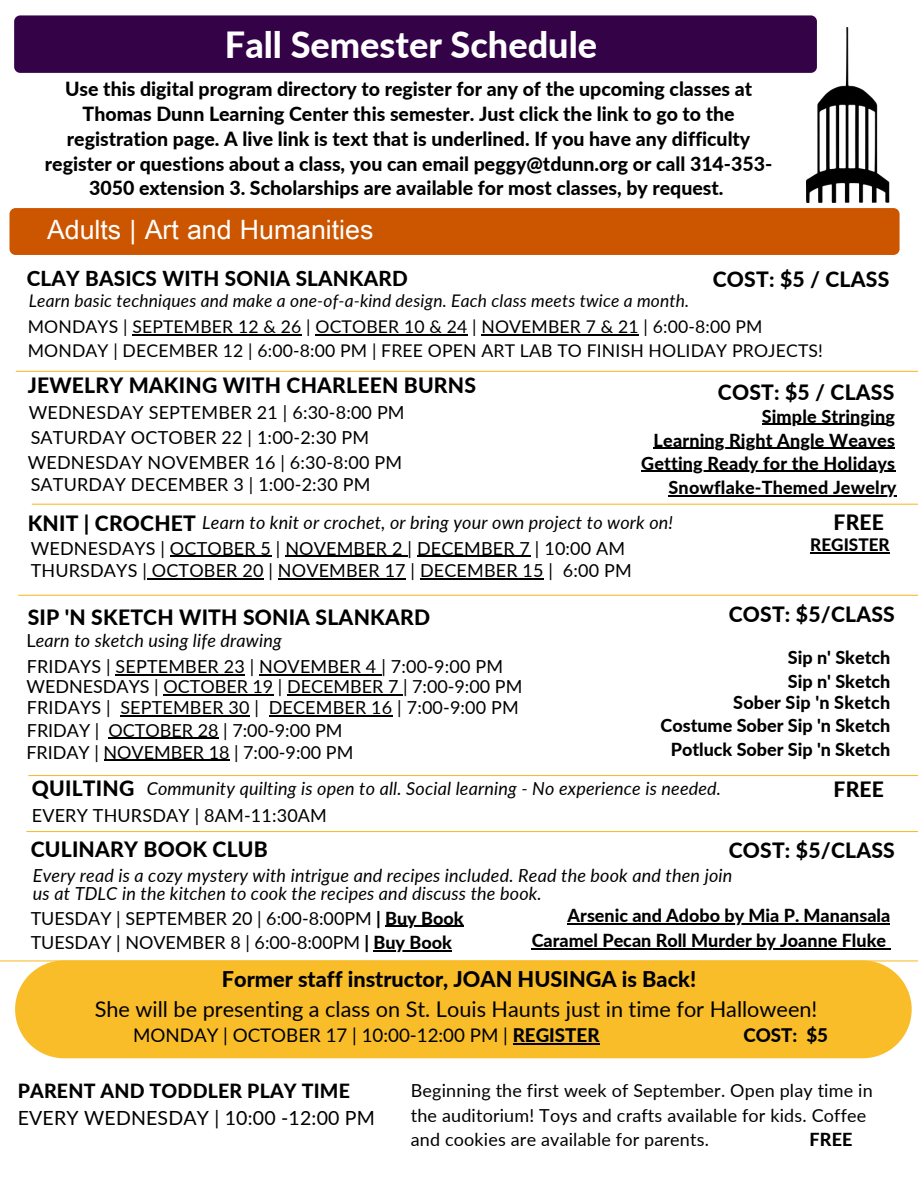
<style>
.page{position:relative;width:918px;height:1188px;background:#fff}
.page>*{position:absolute;margin:0;border:0;box-sizing:border-box;transform-origin:0 0}
.t1{font:800 36px "Lato";color:#fff}
.t2{font:26.7px "Ayar Takhu";color:#fff}
.t3{font:21.75px "Lato";color:#000}
.t4{font:800 21.75px "Lato";color:#000}
.t5{font:800 21.15px "Lato";letter-spacing:.01em;color:#000}
.t6{font:800 20.7px "Lato";letter-spacing:.01em;color:#000}
.t7{font:800 19.5px/24.8px "Lato";color:#000;text-align:center}
.t8{font:19.5px "Lato";letter-spacing:.01em;color:#000}
.t9{font:18.75px "Lato";color:#000}
.t10{font:800 18.75px "Lato";color:#000}
.t11{font:18px/24.8px "Lato";letter-spacing:.01em;color:#000}
.t12{font:italic 18px/25.7px "Lato";letter-spacing:.01em;color:#000}
.t13{font:800 18px/23.5px "Lato";color:#000;text-align:right}
.t14{font:17.55px/23.7px "Lato";letter-spacing:.01em;color:#000}
.t15{font:italic 17.4px "Lato";letter-spacing:.01em;color:#000}
.t16{font:800 17.1px "Lato";color:#000}
.s1{font-weight:800;font-style:normal;font-size:21.15px}
.s2{font-style:normal}
.s3{font-weight:800}
</style>
<div class="page">
<hr style="left:0;top:960px;width:918px;height:2px;background:#f8bd29">
<div style="left:14px;top:15px;width:803px;height:58px;background:#340347;border-radius:6px"></div>
<hr style="left:32px;top:504px;width:886px;height:1px;background:#f8bd29">
<hr style="left:18px;top:595px;width:900px;height:1px;background:#f8bd29">
<hr style="left:26px;top:831px;width:892px;height:1px;background:#f8bd29">
<div style="left:9px;top:208px;width:891px;height:47px;background:#c50;border-radius:6px"></div>
<hr style="left:16px;top:371px;width:902px;height:1px;background:#f8bd29">
<hr style="left:28px;top:775px;width:890px;height:1px;background:#f8bd29">
<div style="left:15px;top:960px;width:897px;height:98px;background:#f8bd29"></div>
<img style="left:806px;top:28px;width:84px;height:174px">
<hr style="left:132px;top:334px;width:170px;height:1px;background:#000">
<hr style="left:315px;top:334px;width:153px;height:1px;background:#000">
<hr style="left:481px;top:334px;width:158px;height:1px;background:#000">
<hr style="left:762px;top:424px;width:124px;height:1px;background:#000">
<hr style="left:654px;top:448px;width:241px;height:1px;background:#000">
<hr style="left:641px;top:471px;width:254px;height:1px;background:#000">
<hr style="left:669px;top:496px;width:228px;height:1px;background:#000">
<hr style="left:116px;top:674px;width:129px;height:2px;background:#000">
<hr style="left:259px;top:674px;width:122px;height:2px;background:#000">
<hr style="left:120px;top:715px;width:130px;height:2px;background:#000">
<hr style="left:269px;top:715px;width:123px;height:2px;background:#000">
<hr style="left:170px;top:556px;width:101px;height:1px;background:#000">
<hr style="left:285px;top:556px;width:123px;height:1px;background:#000">
<hr style="left:417px;top:556px;width:113px;height:1px;background:#000">
<hr style="left:147px;top:578px;width:117px;height:1px;background:#000">
<hr style="left:278px;top:578px;width:128px;height:1px;background:#000">
<hr style="left:420px;top:578px;width:124px;height:1px;background:#000">
<hr style="left:385px;top:926px;width:79px;height:1px;background:#000">
<hr style="left:374px;top:951px;width:78px;height:1px;background:#000">
<hr style="left:109px;top:738px;width:110px;height:1px;background:#000">
<hr style="left:104px;top:760px;width:126px;height:1px;background:#000">
<hr style="left:513px;top:1043px;width:87px;height:2px;background:#000">
<hr style="left:163px;top:694px;width:110px;height:2px;background:#000">
<hr style="left:287px;top:694px;width:116px;height:2px;background:#000">
<hr style="left:568px;top:923px;width:322px;height:2px;background:#000">
<hr style="left:532px;top:948px;width:354px;height:1px;background:#000">
<hr style="left:810px;top:552px;width:80px;height:1px;background:#000">
<h1 class="t1" style="left:225px;top:22px;width:374px">Fall Semester Schedule</h1>
<p class="t7" style="left:45px;top:76px;width:729px">Use this digital program directory to register for any of the upcoming classes at Thomas Dunn Learning Center this semester. Just click the link to go to the registration page. A live link is text that is underlined. If you have any difficulty register or questions about a class, you can email peggy@tdunn.org or call 314-353- 3050 extension 3. Scholarships are available for most classes, by request.</p>
<h2 class="t2" style="left:47px;top:211px;width:328px">Adults | Art and Humanities</h2>
<p class="t5" style="left:713px;top:266px;width:178px">COST: $5 / CLASS</p>
<p class="t6" style="left:27px;top:266px;width:382px">CLAY BASICS WITH SONIA SLANKARD</p>
<p class="t15" style="left:29px;top:290px;width:662px">Learn basic techniques and make a one-of-a-kind design. Each class meets twice a month.</p>
<p class="t14" style="left:28px;top:314px;width:797px">MONDAYS | SEPTEMBER 12 &amp; 26 | OCTOBER 10 &amp; 24 | NOVEMBER 7 &amp; 21 | 6:00-8:00 PM<br>MONDAY | DECEMBER 12 | 6:00-8:00 PM | FREE OPEN ART LAB TO FINISH HOLIDAY PROJECTS!</p>
<p class="t5" style="left:28px;top:372px;width:450px">JEWELRY MAKING WITH CHARLEEN BURNS</p>
<p class="t11" style="left:28px;top:400px;width:378px">WEDNESDAY SEPTEMBER 21 | 6:30-8:00 PM<br>SATURDAY OCTOBER 22 | 1:00-2:30 PM<br>WEDNESDAY NOVEMBER 16 | 6:30-8:00 PM</p>
<p class="t11" style="left:31px;top:471px;width:341px">SATURDAY DECEMBER 3 | 1:00-2:30 PM</p>
<p class="t5" style="left:718px;top:379px;width:178px">COST: $5 / CLASS</p>
<p class="t13" style="left:641px;top:404px;width:255px">Simple Stringing<br>Learning Right Angle Weaves<br>Getting Ready for the Holidays</p>
<p class="t13" style="left:669px;top:476px;width:229px">Snowflake-Themed Jewelry</p>
<p class="t12" style="left:28px;top:509px;width:647px"><span class="s1">KNIT | CROCHET</span> Learn to knit or crochet, or bring your own project to work on!<br><span class="s2">WEDNESDAYS | OCTOBER 5 | NOVEMBER 2 | DECEMBER 7 | 10:00 AM</span></p>
<p class="t11" style="left:31px;top:558px;width:603px">THURSDAYS | OCTOBER 20 | NOVEMBER 17 | DECEMBER 15 | 6:00 PM</p>
<p class="t5" style="left:834px;top:509px;width:52px">FREE</p>
<p class="t16" style="left:810px;top:534px;width:81px">REGISTER</p>
<p class="t5" style="left:729px;top:601px;width:168px">COST: $5/CLASS</p>
<p class="t5" style="left:28px;top:604px;width:404px">SIP 'N SKETCH WITH SONIA SLANKARD</p>
<p class="t11" style="left:27px;top:654px;width:478px">FRIDAYS | SEPTEMBER 23 | NOVEMBER 4 | 7:00-9:00 PM</p>
<p class="t11" style="left:27px;top:695px;width:494px">FRIDAYS | SEPTEMBER 30 | DECEMBER 16 | 7:00-9:00 PM</p>
<p class="t13" style="left:733px;top:691px;width:158px">Sober Sip 'n Sketch</p>
<p class="t12" style="left:26px;top:627px;width:257px"><span class="s2">L</span>earn to sketch using life drawing</p>
<p class="t13" style="left:788px;top:645px;width:104px">Sip n' Sketch</p>
<p class="t13" style="left:788px;top:670px;width:104px">Sip n' Sketch</p>
<p class="t11" style="left:26px;top:674px;width:497px">WEDNESDAYS | OCTOBER 19 | DECEMBER 7 | 7:00-9:00 PM</p>
<p class="t11" style="left:27px;top:717px;width:317px">FRIDAY | OCTOBER 28 | 7:00-9:00 PM</p>
<p class="t13" style="left:661px;top:714px;width:231px">Costume Sober Sip 'n Sketch</p>
<p class="t11" style="left:26px;top:739px;width:329px">FRIDAY | NOVEMBER 18 | 7:00-9:00 PM</p>
<p class="t13" style="left:671px;top:737px;width:221px">Potluck Sober Sip 'n Sketch</p>
<p class="t5" style="left:32px;top:775px;width:104px">QUILTING</p>
<p class="t11" style="left:32px;top:803px;width:297px">EVERY THURSDAY | 8AM-11:30AM</p>
<p class="t12" style="left:147px;top:776px;width:576px">Community quilting is open to all. Social learning - No experience is needed.</p>
<p class="t5" style="left:834px;top:777px;width:52px">FREE</p>
<p class="t5" style="left:729px;top:837px;width:168px">COST: $5/CLASS</p>
<p class="t5" style="left:31px;top:836px;width:239px">CULINARY BOOK CLUB</p>
<p class="t12" style="left:33px;top:865px;width:701px;line-height:18.8px">Every read is a cozy mystery with intrigue and recipes included. Read the book and then join us at TDLC in the kitchen to cook the recipes and discuss the book.</p>
<p class="t11" style="left:31px;top:905px;width:434px">TUESDAY | SEPTEMBER 20 | 6:00-8:00PM <span class="s3">| Buy Book<br></span>TUESDAY | NOVEMBER 8 | 6:00-8:00PM <span class="s3">| Buy Book</span></p>
<p class="t13" style="left:532px;top:903px;width:360px;line-height:24.8px">Arsenic and Adobo by Mia P. Manansala<br>Caramel Pecan Roll Murder by Joanne Fluke</p>
<p class="t4" style="left:222px;top:965px;width:476px">Former staff instructor, JOAN HUSINGA is Back!</p>
<p class="t3" style="left:95px;top:996px;width:724px">She will be presenting a class on St. Louis Haunts just in time for Halloween!</p>
<p class="t9" style="left:133px;top:1024px;width:468px">MONDAY | OCTOBER 17 | 10:00-12:00 PM | <span class="s3">REGISTER</span></p>
<p class="t10" style="left:743px;top:1024px;width:86px">COST: $5</p>
<p class="t7" style="left:18px;top:1078px;width:334px">PARENT AND TODDLER PLAY TIME</p>
<p class="t8" style="left:18px;top:1106px;width:359px">EVERY WEDNESDAY | 10:00 -12:00 PM</p>
<p class="t11" style="left:411px;top:1078px;width:463px">Beginning the first week of September. Open play time in the auditorium! Toys and crafts available for kids. Coffee and cookies are available for parents.</p>
<p class="t13" style="left:810px;top:1128px;width:45px">FREE</p>
</div>
